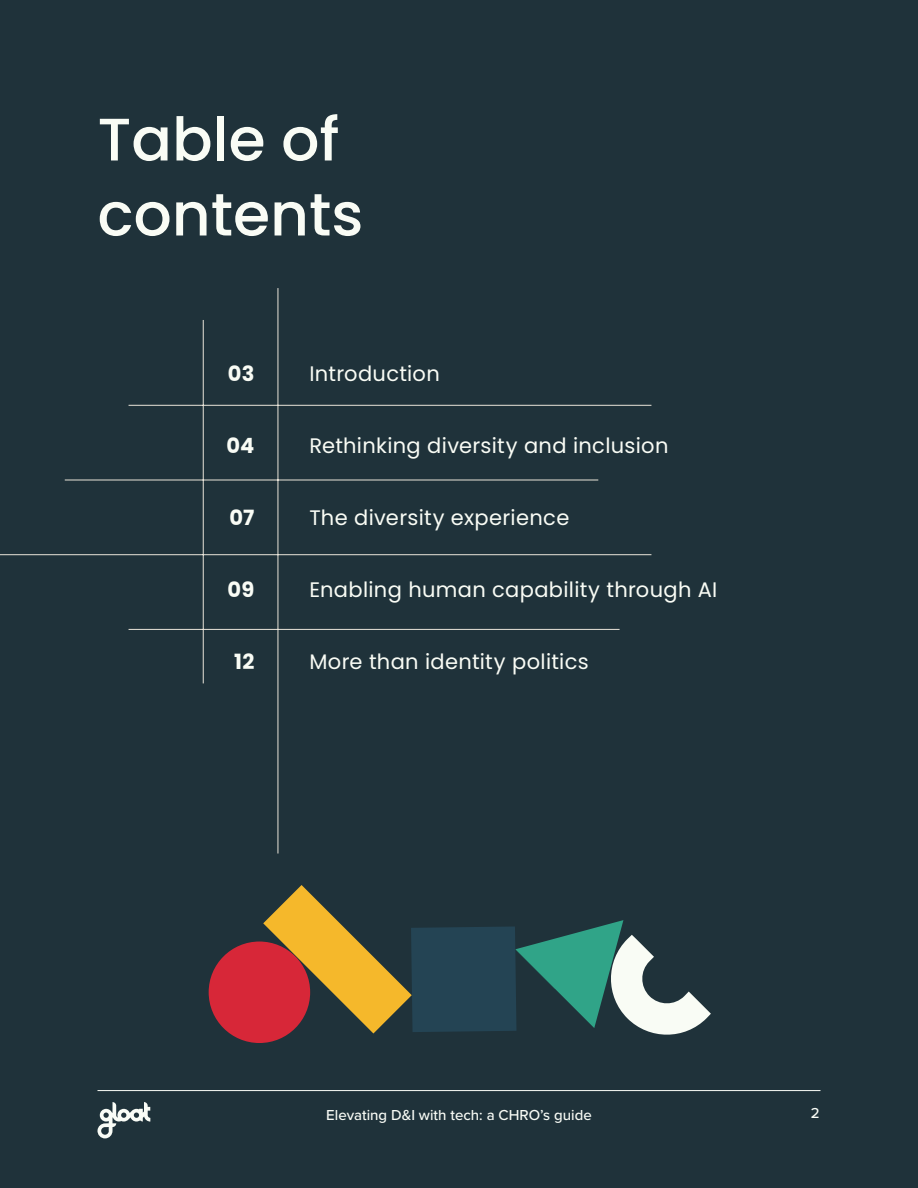
<style>
.page{position:relative;width:918px;height:1188px;background:#1f323a}
.page>*{position:absolute;margin:0;border:0;box-sizing:border-box;transform-origin:0 0}
.t1{font:500 60px/75px "Poppins";color:#f9fcf5}
.t2{font:21px "Poppins";letter-spacing:.015em;color:#f9fcf5}
.t3{font:700 21px "Poppins";letter-spacing:.015em;color:#f9fcf5}
.t4{font:500 15px "Proxima Nova";color:#f9fcf6}
</style>
<div class="page">
<hr style="left:203px;top:320px;width:1px;height:363px;background:#e9e4d9">
<hr style="left:278px;top:288px;width:1px;height:566px;background:#e9e4d9">
<hr style="left:129px;top:629px;width:491px;height:1px;background:#e9e4d9">
<hr style="left:0;top:554px;width:651px;height:1px;background:#e9e4d9">
<hr style="left:65px;top:480px;width:533px;height:1px;background:#e9e4d9">
<hr style="left:129px;top:405px;width:522px;height:1px;background:#e9e4d9">
<div style="left:209px;top:942px;width:101px;height:101px;background:#d72738;border-radius:50%"></div>
<svg style="left:263px;top:885px;width:448px;height:155px"></svg>
<hr style="left:98px;top:1090px;width:722px;height:1px;background:#f9fcf6">
<svg style="left:97px;top:1102px;width:53px;height:37px"></svg>
<h1 class="t1" style="left:98px;top:102px;width:267px">Table of contents</h1>
<p class="t3" style="left:228px;top:362px;width:28px">03</p>
<p class="t2" style="left:309px;top:362px;width:132px">Introduction</p>
<p class="t3" style="left:226px;top:434px;width:29px">04</p>
<p class="t2" style="left:309px;top:434px;width:361px">Rethinking diversity and inclusion</p>
<p class="t3" style="left:229px;top:506px;width:26px">07</p>
<p class="t2" style="left:309px;top:506px;width:261px">The diversity experience</p>
<p class="t3" style="left:228px;top:578px;width:28px">09</p>
<p class="t2" style="left:309px;top:578px;width:409px">Enabling human capability through AI</p>
<p class="t3" style="left:234px;top:650px;width:22px">12</p>
<p class="t2" style="left:309px;top:650px;width:281px">More than identity politics</p>
<p class="t4" style="left:326px;top:1104px;width:267px">Elevating D&amp;I with tech a: CHRO s’ guide</p>
<p class="t4" style="left:811px;top:1102px;width:10px">2</p>
</div>
